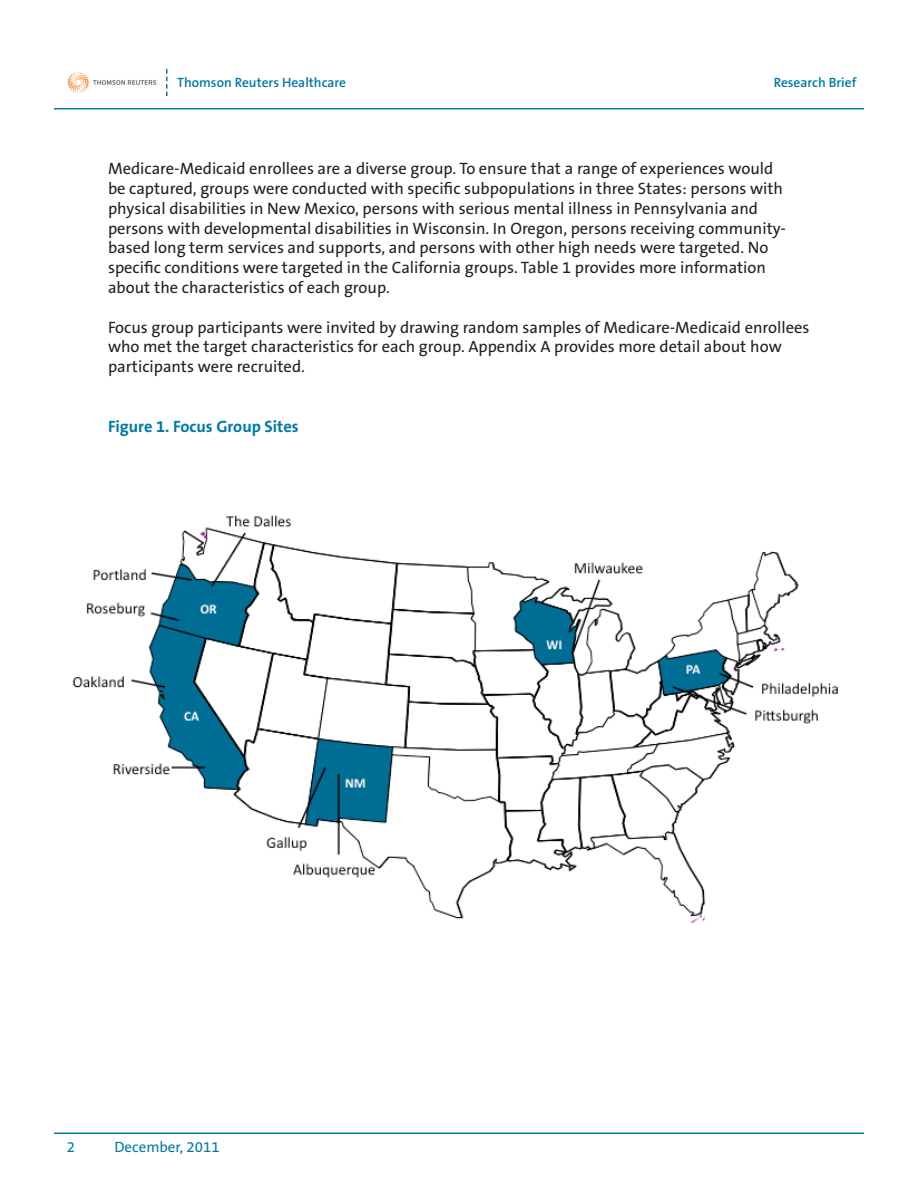
<style>
.page{position:relative;width:918px;height:1188px;background:#fff}
.page>*{position:absolute;margin:0;border:0;box-sizing:border-box;transform-origin:0 0}
.Body{font:16.5px/19.8px "The Sans B5 Plain";color:#231f20}
.Header_1{font:700 16.5px "The Sans B7";color:#0078aa}
.t1{font:15px "The Sans B5 Plain";color:#0078aa}
.t2{font:600 13.5px "The Sans B6";color:#0078aa}
</style>
<div class="page">
<hr style="left:54px;top:1132px;width:810px;height:2px;background:#0078aa">
<img style="left:67px;top:72px;width:90px;height:21px">
<svg style="left:166px;top:69px;width:1px;height:27px"></svg>
<hr style="left:54px;top:108px;width:810px;height:2px;background:#0078aa">
<img style="left:72px;top:515px;width:766px;height:408px">
<p class="t2" style="left:177px;top:75px;width:170px">Thomson Reuters Healthcare</p>
<p class="t2" style="left:774px;top:75px;width:84px">Research Brief</p>
<p class="Body" style="left:108px;top:159px;width:679px">Medicare-Medicaid enrollees are a diverse group. To ensure that a range of experiences would be captured, groups were conducted with specific subpopulations in three States: persons with physical disabilities in New Mexico, persons with serious mental illness in Pennsylvania and persons with developmental disabilities in Wisconsin. In Oregon, persons receiving community&shy;based long term services and supports, and persons with other high needs were targeted. No specific conditions were targeted in the California groups. Table 1 provides more information about the characteristics of each group.</p>
<p class="Body" style="left:108px;top:318px;width:703px">Focus group participants were invited by drawing random samples of Medicare-Medicaid enrollees who met the target characteristics for each group. Appendix A provides more detail about how participants were recruited.</p>
<h2 class="Header_1" style="left:108px;top:417px;width:192px">Figure 1. Focus Group Sites</h2>
<p class="t1" style="left:67px;top:1139px;width:10px">2</p>
<p class="t1" style="left:114px;top:1139px;width:107px">December, 2011</p>
</div>
